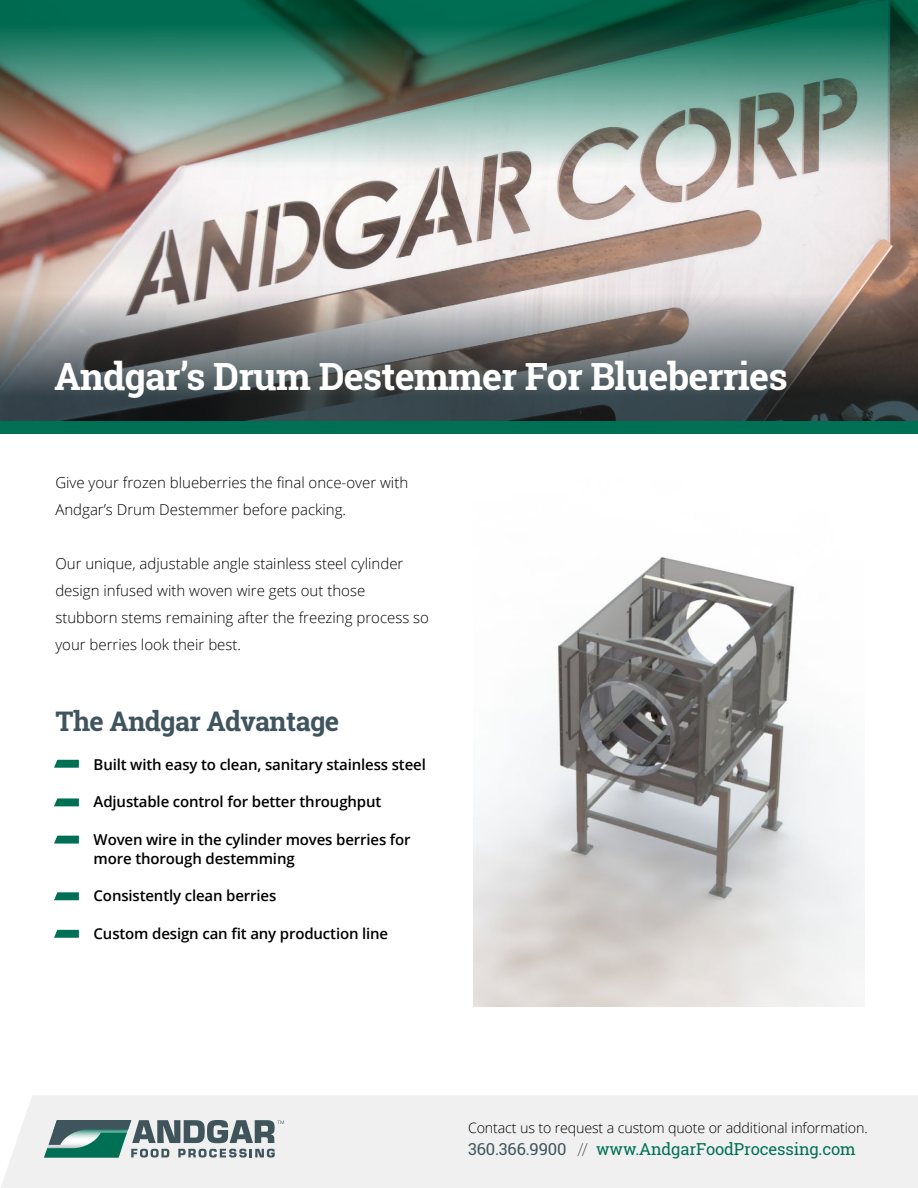
<style>
.page{position:relative;width:918px;height:1188px;background:#fff}
.page>*{position:absolute;margin:0;border:0;box-sizing:border-box;transform-origin:0 0}
.t1{font:700 37.5px "Roboto Slab";letter-spacing:-.02em;color:#fff}
.t2{font:700 27px "Roboto Slab";letter-spacing:-.02em;color:#40545e}
.t3{font:16.5px "Roboto Slab";letter-spacing:-.01em;color:#007054}
.t4{font:300 15px/27px "Open Sans";color:#000}
.t5{font:600 15px/18.8px "Open Sans";letter-spacing:-.01em;color:#000}
.t6{font:300 14.25px "Open Sans";letter-spacing:-.01em;color:#000}
.s1{color:#40545c}
.s2{font-weight:100;color:#000}
</style>
<div class="page">
<div style="left:1px;top:1096px;width:917px;height:92px;background:#f0f0f0"></div>
<svg style="left:44px;top:1120px;width:240px;height:38px"></svg>
<img style="left:0;top:180px;width:918px;height:105px">
<svg style="left:54px;top:760px;width:25px;height:8px"></svg>
<svg style="left:54px;top:798px;width:25px;height:8px"></svg>
<svg style="left:54px;top:836px;width:25px;height:8px"></svg>
<svg style="left:54px;top:892px;width:25px;height:8px"></svg>
<img style="left:0;top:0;width:918px;height:180px">
<svg style="left:54px;top:930px;width:25px;height:8px"></svg>
<img style="left:474px;top:557px;width:391px;height:450px">
<svg style="left:0;top:285px;width:918px;height:136px;background:#707070"></svg>
<div style="left:0;top:421px;width:918px;height:12px;background:#007054"></div>
<h1 class="t1" style="left:54px;top:351px;width:735px">Andgar’s Drum Destemmer For Blueberries</h1>
<p class="t4" style="left:55px;top:469px;width:354px">Give your frozen blueberries the final once-over with<br>Andgar’s Drum Destemmer before packing.</p>
<p class="t4" style="left:55px;top:550px;width:375px">Our unique, adjustable angle stainless steel cylinder design infused with woven wire gets out those stubborn stems remaining after the freezing process so your berries look their best.</p>
<h2 class="t2" style="left:56px;top:703px;width:285px">The Andgar Advantage</h2>
<p class="t5" style="left:94px;top:755px;width:334px">Built with easy to clean, sanitary stainless steel</p>
<p class="t5" style="left:94px;top:792px;width:289px">Adjustable control for better throughput</p>
<p class="t5" style="left:94px;top:830px;width:319px">Woven wire in the cylinder moves berries for more thorough destemming</p>
<p class="t5" style="left:94px;top:886px;width:184px">Consistently clean berries</p>
<p class="t5" style="left:94px;top:923px;width:296px">Custom design can fit any production line</p>
<p class="t6" style="left:468px;top:1118px;width:401px">Contact us to request a custom quote or additional information.</p>
<p class="t3" style="left:468px;top:1138px;width:389px"><span class="s1">360.366.9900</span> <span class="s2">//</span> www.AndgarFoodProcessing.com</p>
</div>
